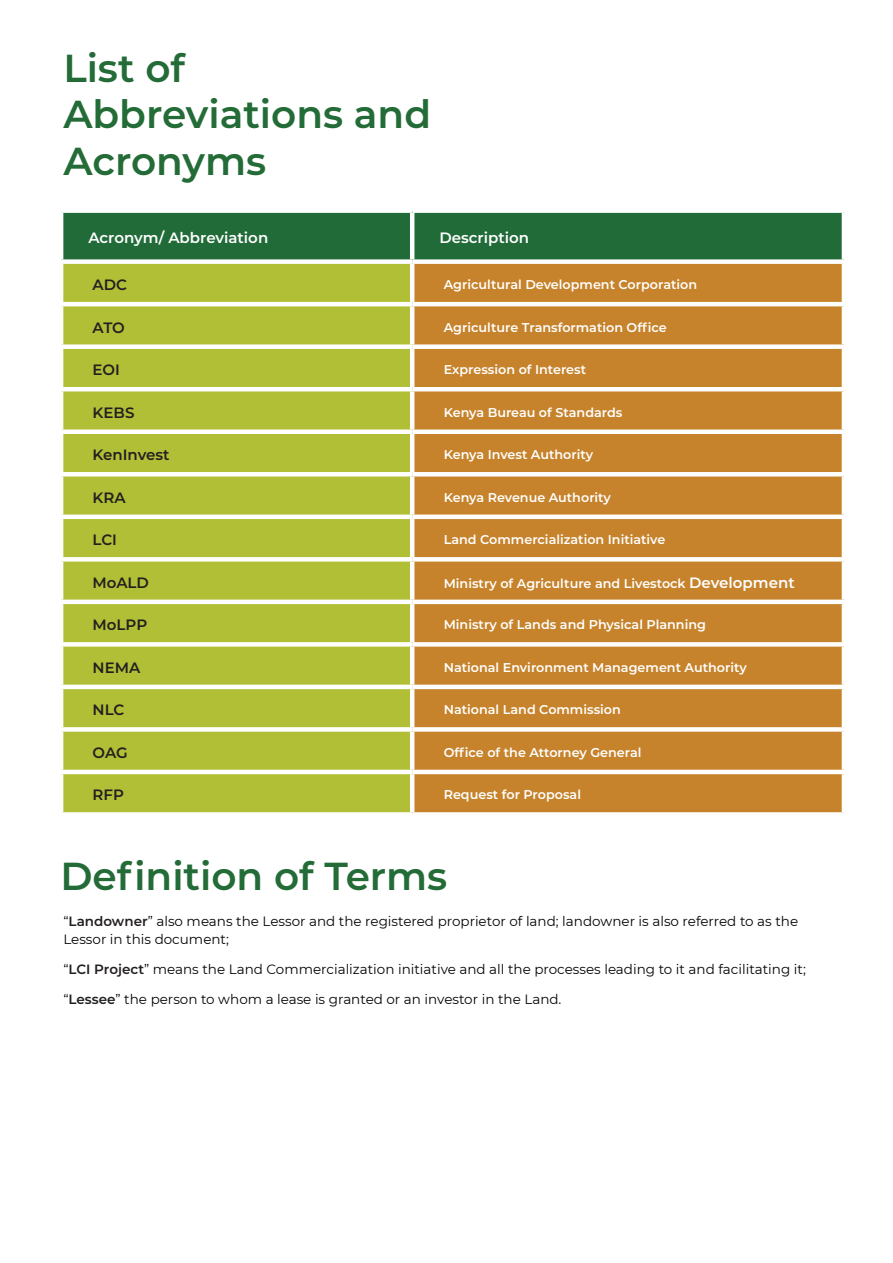
<style>
.page{position:relative;width:893px;height:1263px;background:#fff}
.page>*{position:absolute;margin:0;border:0;box-sizing:border-box;transform-origin:0 0}
.t1{font:600 39px/46.5px "Montserrat";color:#236b37}
.t2{font:600 15px "Montserrat";color:#231f20}
.t3{font:600 15px "Montserrat";color:#fff}
.t4{font:13.5px/18px "Montserrat";color:#040503}
.t5{font:600 12.75px "Montserrat";color:#fff}
.s1{font-size:15px}
.s2{font-weight:600;color:#231f20}
</style>
<div class="page">
<div style="left:63px;top:213px;width:779px;height:46px;background:#216b39"></div>
<div style="left:63px;top:264px;width:347px;height:548px;background:#b1bf36"></div>
<div style="left:414px;top:264px;width:428px;height:548px;background:#c6832b"></div>
<hr style="left:59px;top:302px;width:353px;height:4px;background:#fff">
<hr style="left:412px;top:302px;width:434px;height:4px;background:#fff">
<div style="left:59px;top:344px;width:353px;height:5px;background:#fff"></div>
<div style="left:412px;top:344px;width:434px;height:5px;background:#fff"></div>
<hr style="left:59px;top:387px;width:353px;height:4px;background:#fff">
<hr style="left:412px;top:387px;width:434px;height:4px;background:#fff">
<div style="left:59px;top:429px;width:353px;height:5px;background:#fff"></div>
<div style="left:412px;top:429px;width:434px;height:5px;background:#fff"></div>
<hr style="left:59px;top:472px;width:353px;height:4px;background:#fff">
<hr style="left:412px;top:472px;width:434px;height:4px;background:#fff">
<div style="left:59px;top:514px;width:353px;height:5px;background:#fff"></div>
<div style="left:412px;top:514px;width:434px;height:5px;background:#fff"></div>
<div style="left:59px;top:557px;width:353px;height:5px;background:#fff"></div>
<div style="left:412px;top:557px;width:434px;height:5px;background:#fff"></div>
<hr style="left:59px;top:600px;width:353px;height:4px;background:#fff">
<hr style="left:412px;top:600px;width:434px;height:4px;background:#fff">
<div style="left:59px;top:642px;width:353px;height:5px;background:#fff"></div>
<div style="left:412px;top:642px;width:434px;height:5px;background:#fff"></div>
<hr style="left:59px;top:685px;width:353px;height:4px;background:#fff">
<hr style="left:412px;top:685px;width:434px;height:4px;background:#fff">
<div style="left:59px;top:727px;width:353px;height:5px;background:#fff"></div>
<div style="left:412px;top:727px;width:434px;height:5px;background:#fff"></div>
<hr style="left:59px;top:770px;width:353px;height:4px;background:#fff">
<hr style="left:412px;top:770px;width:434px;height:4px;background:#fff">
<hr style="left:410px;top:213px;width:4px;height:46px;background:#fff">
<h1 class="t1" style="left:63px;top:43px;width:369px">List of<br>Abbreviations and<br>Acronyms</h1>
<p class="t3" style="left:88px;top:227px;width:181px">Acronym/ Abbreviation</p>
<p class="t3" style="left:439px;top:227px;width:91px">Description</p>
<p class="t2" style="left:93px;top:274px;width:36px">ADC</p>
<p class="t5" style="left:444px;top:275px;width:255px">Agricultural Development Corporation</p>
<p class="t2" style="left:93px;top:317px;width:34px">ATO</p>
<p class="t5" style="left:444px;top:318px;width:224px">Agriculture Transformation Office</p>
<p class="t2" style="left:93px;top:359px;width:29px">EOI</p>
<p class="t5" style="left:444px;top:361px;width:144px">Expression of Interest</p>
<p class="t2" style="left:93px;top:402px;width:43px">KEBS</p>
<p class="t5" style="left:444px;top:403px;width:180px">Kenya Bureau of Standards</p>
<p class="t2" style="left:93px;top:444px;width:78px">KenInvest</p>
<p class="t5" style="left:444px;top:446px;width:151px">Kenya Invest Authority</p>
<p class="t2" style="left:93px;top:487px;width:35px">KRA</p>
<p class="t5" style="left:444px;top:488px;width:169px">Kenya Revenue Authority</p>
<p class="t2" style="left:93px;top:529px;width:26px">LCI</p>
<p class="t5" style="left:444px;top:531px;width:223px">Land Commercialization Initiative</p>
<p class="t2" style="left:93px;top:572px;width:58px">MoALD</p>
<p class="t5" style="left:444px;top:574px;width:352px">Ministry of Agriculture and Livestock <span class="s1">Development</span></p>
<p class="t2" style="left:93px;top:614px;width:56px">MoLPP</p>
<p class="t5" style="left:444px;top:616px;width:264px">Ministry of Lands and Physical Planning</p>
<p class="t2" style="left:93px;top:657px;width:49px">NEMA</p>
<p class="t5" style="left:444px;top:658px;width:304px">National Environment Management Authority</p>
<p class="t2" style="left:93px;top:699px;width:33px">NLC</p>
<p class="t5" style="left:444px;top:701px;width:179px">National Land Commission</p>
<p class="t2" style="left:93px;top:742px;width:37px">OAG</p>
<p class="t5" style="left:444px;top:743px;width:199px">Office of the Attorney General</p>
<p class="t2" style="left:93px;top:784px;width:33px">RFP</p>
<p class="t5" style="left:444px;top:786px;width:139px">Request for Proposal</p>
<h1 class="t1" style="left:60px;top:851px;width:388px">Definition of Terms</h1>
<p class="t4" style="left:63px;top:912px;width:736px">“<span class="s2">Landowner</span>” also means the Lessor and the registered proprietor of land; landowner is also referred to as the<br>Lessor in this document;</p>
<p class="t4" style="left:63px;top:960px;width:744px">“<span class="s2">LCI Project</span>” means the Land Commercialization initiative and all the processes leading to it and facilitating it;</p>
<p class="t4" style="left:63px;top:990px;width:500px">“<span class="s2">Lessee</span>” the person to whom a lease is granted or an investor in the Land.</p>
</div>
